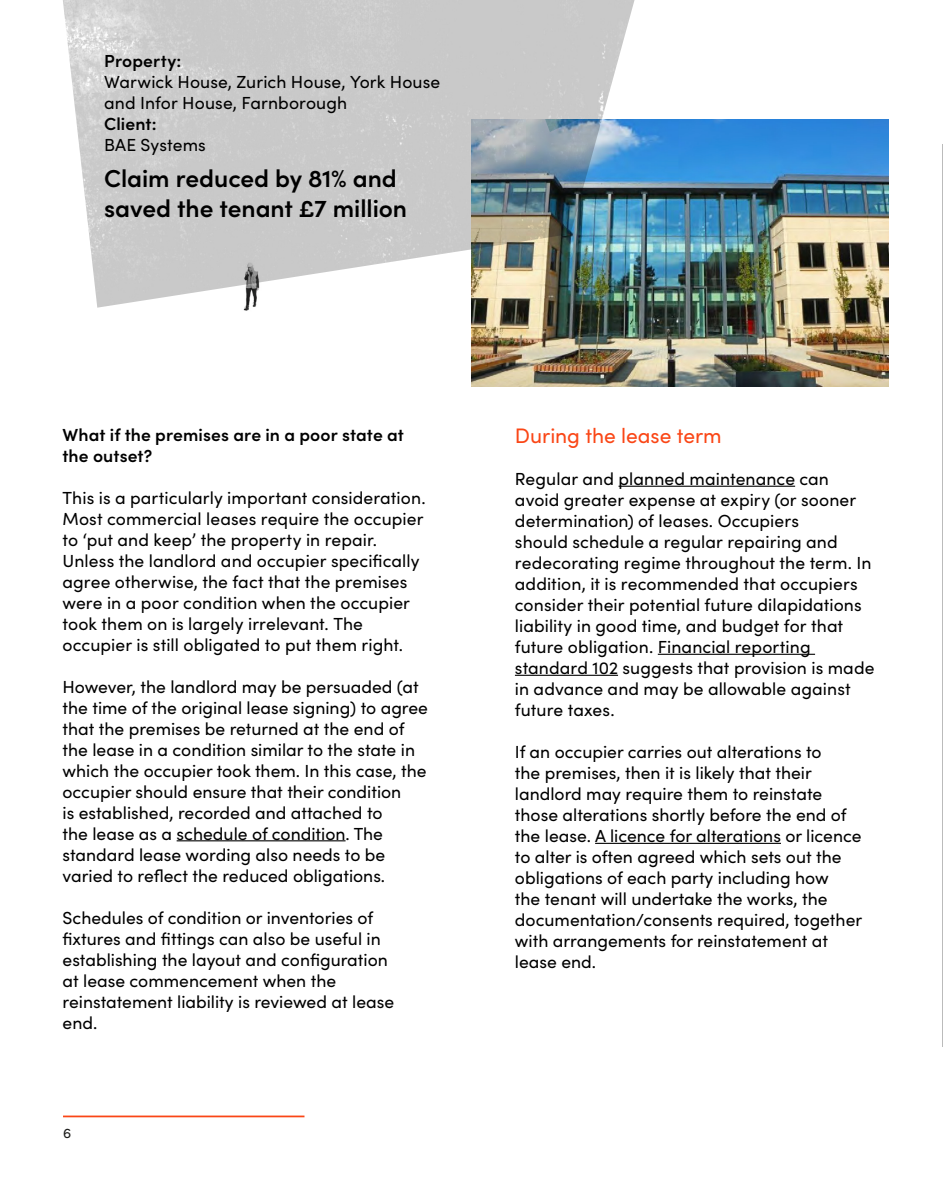
<style>
.page{position:relative;width:943px;height:1191px;background:#fff}
.page>*{position:absolute;margin:0;border:0;box-sizing:border-box;transform-origin:0 0}
.t1{font:600 24.5px/29.4px "Sofia Pro";letter-spacing:-.005em;color:#000}
.t2{font:21px "Sofia Pro";color:#fa4616}
.t3{font:17.5px/21px "Sofia Pro";color:#000}
.t4{font:600 17.5px/21px "Sofia Pro";letter-spacing:.005em;color:#000}
.t5{font:14px "Sofia Pro";color:#1d1d1b}
</style>
<div class="page">
<hr style="left:177px;top:840px;width:168px;height:1px;background:#000">
<hr style="left:618px;top:485px;width:177px;height:2px;background:#000">
<hr style="left:657px;top:653px;width:158px;height:2px;background:#000">
<hr style="left:515px;top:674px;width:103px;height:2px;background:#000">
<hr style="left:595px;top:842px;width:186px;height:2px;background:#000">
<img style="left:63px;top:0;width:572px;height:308px">
<img style="left:208px;top:251px;width:74px;height:60px">
<img style="left:471px;top:119px;width:417px;height:267px">
<hr style="left:942px;top:144px;width:1px;height:903px;background:#b3b2b2">
<hr style="left:63px;top:1115px;width:241px;height:2px;background:#fa4616">
<p class="t4" style="left:104px;top:49px;width:78px">Property:</p>
<p class="t3" style="left:104px;top:70px;width:337px">Warwick House, Zurich House, York House and Infor House, Farnborough</p>
<p class="t4" style="left:104px;top:112px;width:54px">Client:</p>
<p class="t3" style="left:104px;top:133px;width:103px">BAE Systems</p>
<h1 class="t1" style="left:104px;top:162px;width:304px">Claim reduced by 81% and saved the tenant £7 million</h1>
<p class="t4" style="left:63px;top:423px;width:343px">What if the premises are in a poor state at the outset?</p>
<p class="t3" style="left:63px;top:486px;width:364px">This is a particularly important consideration.<br>Most commercial leases require the occupier to ‘put and keep’ the property in repair.<br>Unless the landlord and occupier specifically agree otherwise, the fact that the premises were in a poor condition when the occupier took them on is largely irrelevant. The occupier is still obligated to put them right.</p>
<p class="t3" style="left:63px;top:675px;width:367px">However, the landlord may be persuaded (at the time of the original lease signing) to agree that the premises be returned at the end of the lease in a condition similar to the state in which the occupier took them. In this case, the occupier should ensure that their condition<br>is established, recorded and attached to<br>the lease as a schedule of condition. The standard lease wording also needs to be varied to reflect the reduced obligations.</p>
<p class="t3" style="left:63px;top:906px;width:333px">Schedules of condition or inventories of fixtures and fittings can also be useful in establishing the layout and configuration at lease commencement when the reinstatement liability is reviewed at lease end.</p>
<p class="t5" style="left:63px;top:1123px;width:10px">6</p>
<p class="t2" style="left:515px;top:420px;width:208px">During the lease term</p>
<p class="t3" style="left:515px;top:467px;width:361px">Regular and planned maintenance can avoid greater expense at expiry (or sooner determination) of leases. Occupiers<br>should schedule a regular repairing and redecorating regime throughout the term. In addition, it is recommended that occupiers consider their potential future dilapidations liability in good time, and budget for that future obligation. Financial reporting standard 102 suggests that provision is made in advance and may be allowable against future taxes.</p>
<p class="t3" style="left:515px;top:740px;width:349px">If an occupier carries out alterations to<br>the premises, then it is likely that their landlord may require them to reinstate those alterations shortly before the end of the lease. A licence for alterations or licence to alter is often agreed which sets out the obligations of each party including how<br>the tenant will undertake the works, the documentation/consents required, together with arrangements for reinstatement at lease end.</p>
</div>
